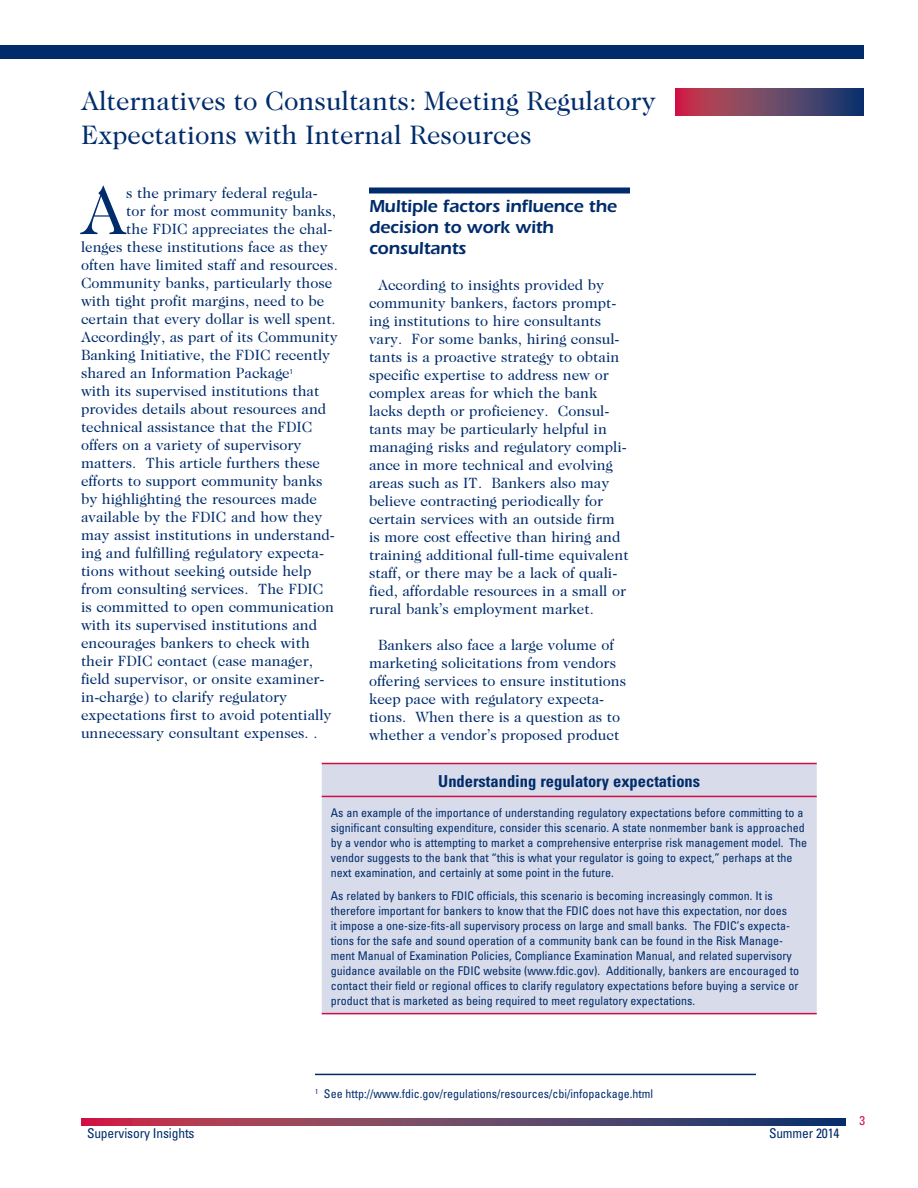
<style>
.page{position:relative;width:918px;height:1188px;background:#fff}
.page>*{position:absolute;margin:0;border:0;box-sizing:border-box;transform-origin:0 0}
.Body{font:67.95px "Caslon 224 Std";color:#002c6b}
.HeadA{font:27px/34.5px "Caslon 224 Std";color:#002c6b}
.HeadB{font:600 18px/21px "ITC Eras Std";letter-spacing:-.01em;color:#002c6b}
.Box_Title{font:700 condensed 16.5px "Univers LT Std";color:#002c6b}
.Body-2{font:15px/18px "Caslon 224 Std";color:#002c6b}
.t1{font:condensed 13.5px "Univers LT Std";letter-spacing:-.01em;color:#002c6b}
.t2{font:condensed 12.75px "Univers LT Std";color:#d20d44}
.Footnote2{font:condensed 12px/15px "Univers LT Std";color:#002c6b}
.Footnote{font:condensed 12px "Univers LT Std";color:#002c6b}
</style>
<div class="page">
<svg style="left:81px;top:1119px;width:765px;height:6px;background:#6f3f62"></svg>
<div style="left:0;top:45px;width:864px;height:13px;background:#002c6b"></div>
<div style="left:369px;top:188px;width:261px;height:6px;background:#002c6b"></div>
<svg style="left:675px;top:88px;width:189px;height:27px;background:#6f3f62"></svg>
<hr style="left:315px;top:1074px;width:441px;height:1px;background:#002c6b">
<div style="left:322px;top:764px;width:495px;height:249px;background:#d8dbe9"></div>
<hr style="left:322px;top:763px;width:495px;height:1px;background:#d20d44">
<hr style="left:322px;top:796px;width:495px;height:1px;background:#d20d44">
<hr style="left:322px;top:1013px;width:495px;height:1px;background:#d20d44">
<p class="HeadA" style="left:81px;top:83px;width:577px">Alternatives to Consultants: Meeting Regulatory<br>Expectations with Internal Resources</p>
<p class="Body" style="left:81px;top:172px;width:47px">A</p>
<p class="Body-2" style="left:126px;top:184px;width:193px">s the primary federal regula-</p>
<p class="Body-2" style="left:126px;top:202px;width:211px">tor for most community banks,</p>
<p class="Body-2" style="left:126px;top:220px;width:208px">the FDIC appreciates the chal-</p>
<p class="Body-2" style="left:81px;top:238px;width:248px">lenges these institutions face as they</p>
<p class="Body-2" style="left:81px;top:256px;width:258px">often have limited staff and resources.</p>
<p class="Body-2" style="left:81px;top:274px;width:253px">Community banks, particularly those</p>
<p class="Body-2" style="left:81px;top:292px;width:245px">with tight profit margins, need to be</p>
<p class="Body-2" style="left:81px;top:310px;width:256px">certain that every dollar is well spent.</p>
<p class="Body-2" style="left:81px;top:328px;width:258px">Accordingly, as part of its Community</p>
<p class="Body-2" style="left:81px;top:346px;width:251px">Banking Initiative, the FDIC recently</p>
<p class="Body-2" style="left:81px;top:364px;width:213px">shared an Information Package<sup>1</sup></p>
<p class="Body-2" style="left:81px;top:382px;width:240px">with its supervised institutions that</p>
<p class="Body-2" style="left:81px;top:400px;width:247px">provides details about resources and</p>
<p class="Body-2" style="left:81px;top:418px;width:233px">technical assistance that the FDIC</p>
<p class="Body-2" style="left:81px;top:436px;width:222px">offers on a variety of supervisory</p>
<p class="Body-2" style="left:81px;top:454px;width:241px">matters. This article furthers these</p>
<p class="Body-2" style="left:81px;top:472px;width:243px">efforts to support community banks</p>
<p class="Body-2" style="left:81px;top:490px;width:238px">by highlighting the resources made</p>
<p class="Body-2" style="left:81px;top:508px;width:243px">available by the FDIC and how they</p>
<p class="Body-2" style="left:81px;top:526px;width:255px">may assist institutions in understand-</p>
<p class="Body-2" style="left:81px;top:544px;width:245px">ing and fulfilling regulatory expecta-</p>
<p class="Body-2" style="left:81px;top:562px;width:232px">tions without seeking outside help</p>
<p class="Body-2" style="left:81px;top:580px;width:244px">from consulting services. The FDIC</p>
<p class="Body-2" style="left:81px;top:598px;width:255px">is committed to open communication</p>
<p class="Body-2" style="left:81px;top:616px;width:238px">with its supervised institutions and</p>
<p class="Body-2" style="left:81px;top:634px;width:230px">encourages bankers to check with</p>
<p class="Body-2" style="left:81px;top:652px;width:233px">their FDIC contact (case manager,</p>
<p class="Body-2" style="left:81px;top:670px;width:245px">field supervisor, or onsite examiner-</p>
<p class="Body-2" style="left:81px;top:688px;width:208px">in-charge) to clarify regulatory</p>
<p class="Body-2" style="left:81px;top:706px;width:252px">expectations first to avoid potentially</p>
<p class="Body-2" style="left:81px;top:724px;width:238px">unnecessary consultant expenses. .</p>
<p class="HeadB" style="left:369px;top:195px;width:250px">Multiple factors influence the decision to work with consultants</p>
<p class="Body-2" style="left:369px;top:275px;width:261px;text-indent:9px">According to insights provided by community bankers, factors prompt&shy;ing institutions to hire consultants vary. For some banks, hiring consul&shy;tants is a proactive strategy to obtain specific expertise to address new or complex areas for which the bank lacks depth or proficiency. Consul&shy;tants may be particularly helpful in managing risks and regulatory compli&shy;ance in more technical and evolving areas such as IT. Bankers also may believe contracting periodically for certain services with an outside firm is more cost effective than hiring and training additional full-time equivalent staff, or there may be a lack of quali&shy;fied, affordable resources in a small or rural bank’s employment market.</p>
<p class="Body-2" style="left:369px;top:635px;width:259px;text-indent:9px">Bankers also face a large volume of marketing solicitations from vendors offering services to ensure institutions keep pace with regulatory expecta&shy;tions. When there is a question as to whether a vendor’s proposed product</p>
<p class="Box_Title" style="left:438px;top:771px;width:263px">Understanding regulatory expectations</p>
<p class="Footnote2" style="left:331px;top:805px;width:478px">As an example of the importance of understanding regulatory expectations before committing to a significant consulting expenditure, consider this scenario. A state nonmember bank is approached by a vendor who is attempting to market a comprehensive enterprise risk management model. The vendor suggests to the bank that “this is what your regulator is going to expect,” perhaps at the next examination, and certainly at some point in the future.</p>
<p class="Footnote2" style="left:331px;top:888px;width:470px">As related by bankers to FDIC officials, this scenario is becoming increasingly common. It is therefore important for bankers to know that the FDIC does not have this expectation, nor does<br>it impose a one-size-fits-all supervisory process on large and small banks. The FDIC’s expecta&shy;tions for the safe and sound operation of a community bank can be found in the Risk Manage&shy;ment Manual of Examination Policies, Compliance Examination Manual, and related supervisory guidance available on the FDIC website (www.fdic.gov). Additionally, bankers are encouraged to contact their field or regional offices to clarify regulatory expectations before buying a service or product that is marketed as being required to meet regulatory expectations.</p>
<p class="Footnote" style="left:315px;top:1086px;width:340px"><sup>1</sup> See http://www.fdic.gov/regulations/resources/cbi/infopackage.html</p>
<p class="t1" style="left:87px;top:1124px;width:109px">Supervisory Insights</p>
<p class="t1" style="left:769px;top:1124px;width:72px">Summer 2014</p>
<p class="t2" style="left:860px;top:1112px;width:7px">3</p>
</div>
